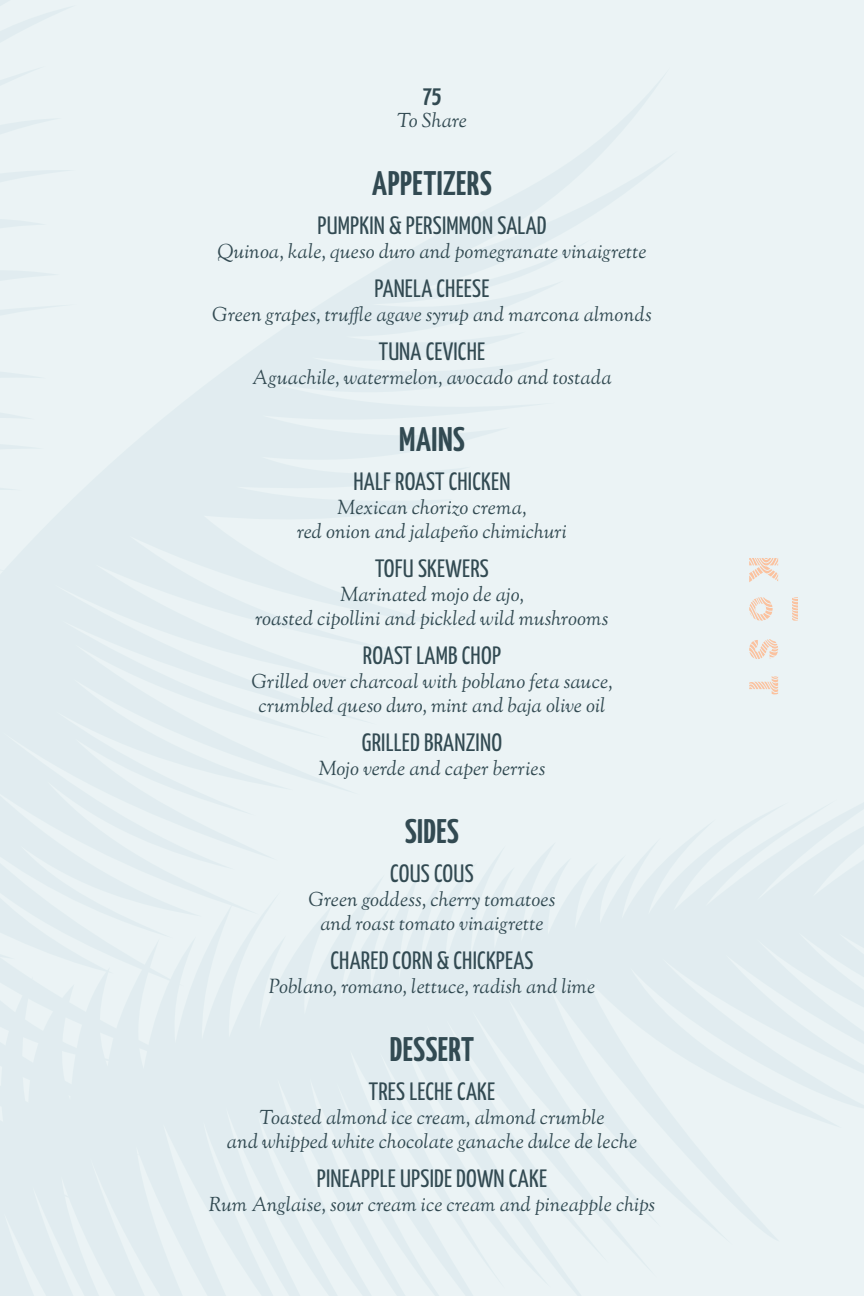
<style>
.page{position:relative;width:864px;height:1296px;background:#ebf3f5}
.page>*{position:absolute;margin:0;border:0;box-sizing:border-box;transform-origin:0 0}
.t1{font:700 34px "Yanone Kaffeesatz";letter-spacing:.015em;color:#324a52}
.t2{font:25px "Yanone Kaffeesatz";letter-spacing:.01em;color:#324a52}
.t3{font:700 24px "Yanone Kaffeesatz";color:#324a52}
.t4{font:italic 20px/24px "Sorts Mill Goudy";letter-spacing:.005em;color:#324a52;text-align:center}
</style>
<div class="page">
<svg style="left:749px;top:639px;width:29px;height:20px"></svg>
<svg style="left:749px;top:558px;width:29px;height:24px"></svg>
<svg style="left:749px;top:597px;width:24px;height:24px"></svg>
<svg style="left:749px;top:676px;width:30px;height:19px"></svg>
<svg style="left:792px;top:597px;width:6px;height:24px"></svg>
<p class="t3" style="left:422px;top:77px;width:21px">75</p>
<p class="t4" style="left:397px;top:110px;width:71px">To Share</p>
<h1 class="t1" style="left:372px;top:159px;width:121px">APPETIZERS</h1>
<p class="t2" style="left:318px;top:207px;width:230px">PUMPKIN &amp; PERSIMMON SALAD</p>
<p class="t4" style="left:217px;top:241px;width:431px">Quinoa, kale, queso duro and pomegranate vinaigrette</p>
<p class="t2" style="left:375px;top:270px;width:116px">PANELA CHEESE</p>
<p class="t4" style="left:212px;top:304px;width:441px">Green grapes, truffle agave syrup and marcona almonds</p>
<p class="t2" style="left:379px;top:333px;width:108px">TUNA CEVICHE</p>
<p class="t4" style="left:252px;top:367px;width:361px">Aguachile, watermelon, avocado and tostada</p>
<h1 class="t1" style="left:399px;top:415px;width:67px">MAINS</h1>
<p class="t2" style="left:353px;top:464px;width:159px">HALF ROAST CHICKEN</p>
<p class="t4" style="left:297px;top:498px;width:271px">Mexican chorizo crema,<br>red onion and jalapeño chimichuri</p>
<p class="t2" style="left:375px;top:551px;width:115px">TOFU SKEWERS</p>
<p class="t4" style="left:255px;top:585px;width:355px">Marinated mojo de ajo,<br>roasted cipollini and pickled wild mushrooms</p>
<p class="t2" style="left:363px;top:638px;width:140px">ROAST LAMB CHOP</p>
<p class="t4" style="left:251px;top:672px;width:363px">Grilled over charcoal with poblano feta sauce, crumbled queso duro, mint and baja olive oil</p>
<p class="t2" style="left:362px;top:725px;width:142px">GRILLED BRANZINO</p>
<p class="t4" style="left:318px;top:759px;width:229px">Mojo verde and caper berries</p>
<h1 class="t1" style="left:405px;top:807px;width:55px">SIDES</h1>
<p class="t2" style="left:390px;top:856px;width:85px">COUS COUS</p>
<p class="t4" style="left:308px;top:889px;width:249px">Green goddess, cherry tomatoes and roast tomato vinaigrette</p>
<p class="t2" style="left:331px;top:943px;width:204px">CHARED CORN &amp; CHICKPEAS</p>
<p class="t4" style="left:269px;top:976px;width:328px">Poblano, romano, lettuce, radish and lime</p>
<h1 class="t1" style="left:390px;top:1025px;width:86px">DESSERT</h1>
<p class="t2" style="left:369px;top:1073px;width:128px">TRES LECHE CAKE</p>
<p class="t4" style="left:227px;top:1107px;width:412px">Toasted almond ice cream, almond crumble<br>and whipped white chocolate ganache dulce de leche</p>
<p class="t2" style="left:317px;top:1160px;width:232px">PINEAPPLE UPSIDE DOWN CAKE</p>
<p class="t4" style="left:209px;top:1194px;width:448px">Rum Anglaise, sour cream ice cream and pineapple chips</p>
</div>
